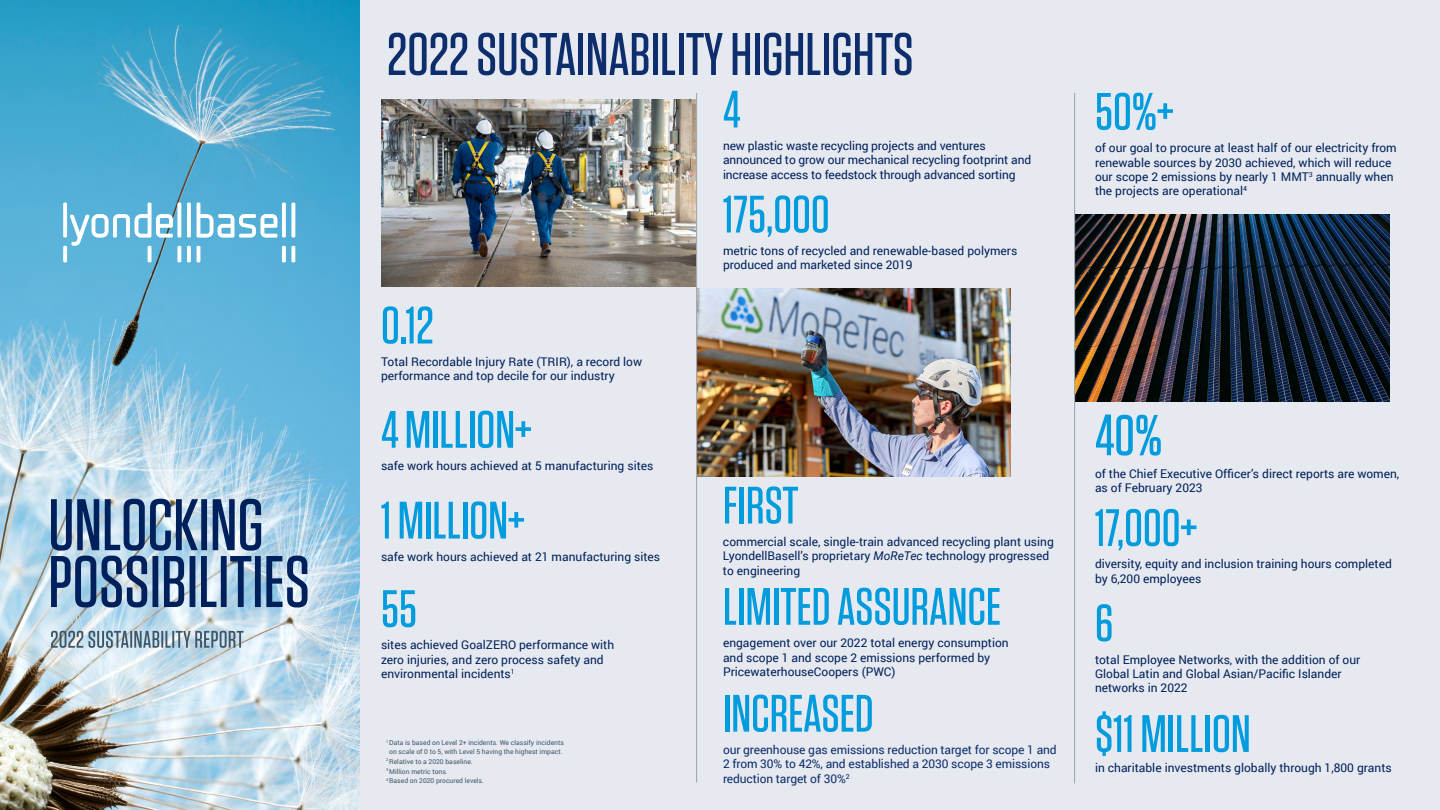
<style>
.page{position:relative;width:1440px;height:810px;background:#e6e9ef}
.page>*{position:absolute;margin:0;border:0;box-sizing:border-box;transform-origin:0 0}
.t1{font:500 60px "Tungsten";color:#0d2d6c}
.t2{font:500 57.38px "Tungsten";color:#009cde}
.t3{font:500 52.5px "Tungsten";color:#009cde}
.t4{font:12px/14.4px "Roboto";color:#00205b}
.t5{font:12px/14.4px "Roboto";letter-spacing:-.01em;color:#0d2d6c}
.t6{font:6.75px/9.3px "Roboto";color:#3d5567}
.s1{font-style:italic}
.s2{font-size:58.12px}
</style>
<div class="page">
<img style="left:697px;top:289px;width:314px;height:187px">
<img style="left:1075px;top:214px;width:315px;height:188px">
<img style="left:381px;top:99px;width:315px;height:187px">
<hr style="left:696px;top:93px;width:1px;height:690px;background:#a0aab1">
<hr style="left:1074px;top:93px;width:1px;height:690px;background:#a0aab1">
<img style="left:0;top:0;width:360px;height:810px">
<svg style="left:51px;top:499px;width:257px;height:108px;background:#718eaf"></svg>
<svg style="left:63px;top:202px;width:232px;height:60px;background:#7ec2e0"></svg>
<svg style="left:51px;top:631px;width:193px;height:17px;background:#92a7b4"></svg>
<h1 class="t1" style="left:387px;top:23px;width:528px">2022 SUSTAINABILITY HIGHLIGHTS</h1>
<h3 class="t3" style="left:381px;top:298px;width:54px">0.12</h3>
<p class="t4" style="left:381px;top:354px;width:263px">Total Recordable Injury Rate (TRIR), a record low performance and top decile for our industry</p>
<h3 class="t3" style="left:381px;top:402px;width:152px">4 MILLION+</h3>
<p class="t4" style="left:381px;top:458px;width:274px">safe work hours achieved at 5 manufacturing sites</p>
<h3 class="t3" style="left:381px;top:493px;width:145px">1 MILLION+</h3>
<p class="t4" style="left:381px;top:549px;width:281px">safe work hours achieved at 21 manufacturing sites</p>
<h3 class="t3" style="left:381px;top:581px;width:38px">55</h3>
<p class="t4" style="left:381px;top:637px;width:235px">sites achieved GoalZERO performance with zero injuries, and zero process safety and environmental incidents<sup>1</sup></p>
<p class="t6" style="left:386px;top:738px;width:179px"><sup>1</sup> Data is based on Level 2+ incidents. We classify incidents</p>
<p class="t6" style="left:389px;top:747px;width:175px">on scale of 0 to 5, with Level 5 having the highest impact.</p>
<p class="t6" style="left:386px;top:756px;width:88px"><sup>2</sup> Relative to a 2020 baseline.</p>
<p class="t6" style="left:386px;top:766px;width:99px"><sup>3</sup> Million metric tons.<br><sup>4</sup> Based on 2020 procured levels.</p>
<h3 class="t3" style="left:723px;top:82px;width:19px">4</h3>
<p class="t4" style="left:723px;top:138px;width:310px">new plastic waste recycling projects and ventures announced to grow our mechanical recycling footprint and increase access to feedstock through advanced sorting</p>
<h3 class="t3" style="left:723px;top:187px;width:108px">175,000</h3>
<p class="t4" style="left:723px;top:243px;width:296px">metric tons of recycled and renewable-based polymers produced and marketed since 2019</p>
<h3 class="t3" style="left:723px;top:478px;width:77px">FIRST</h3>
<p class="t4" style="left:723px;top:534px;width:332px">commercial scale, single-train advanced recycling plant using<br>LyondellBasell’s proprietary <span class="s1">MoReTec</span> technology progressed to engineering</p>
<h3 class="t3" style="left:723px;top:579px;width:280px">LIMITED ASSURANCE</h3>
<p class="t4" style="left:723px;top:635px;width:287px">engagement over our 2022 total energy consumption and scope 1 and scope 2 emissions performed by<br>PricewaterhouseCoopers (PWC)</p>
<h3 class="t3" style="left:723px;top:686px;width:152px">INCREASED</h3>
<p class="t5" style="left:723px;top:742px;width:335px">our greenhouse gas emissions reduction target for scope 1 and<br>2 from 30% to 42%, and established a 2030 scope 3 emissions reduction target of 30%<sup>2</sup></p>
<h3 class="t3" style="left:1095px;top:84px;width:80px">50%+</h3>
<p class="t4" style="left:1095px;top:140px;width:303px">of our goal to procure at least half of our electricity from renewable sources by 2030 achieved, which will reduce our scope 2 emissions by nearly 1 MMT<sup>3</sup> annually when the projects are operational<sup>4</sup></p>
<h2 class="t2" style="left:1095px;top:405px;width:69px"><span class="s2">4</span>0%</h2>
<p class="t4" style="left:1095px;top:466px;width:306px">of the Chief Executive Officer’s direct reports are women, as of February 2023</p>
<h3 class="t3" style="left:1095px;top:500px;width:103px">17,000+</h3>
<p class="t4" style="left:1095px;top:556px;width:298px">diversity, equity and inclusion training hours completed by 6,200 employees</p>
<h3 class="t3" style="left:1095px;top:596px;width:20px">6</h3>
<p class="t4" style="left:1095px;top:652px;width:267px">total Employee Networks, with the addition of our<br>Global Latin and Global Asian/Pacific Islander networks in 2022</p>
<h3 class="t3" style="left:1095px;top:706px;width:157px">$11 MILLION</h3>
<p class="t4" style="left:1095px;top:760px;width:298px">in charitable investments globally through 1,800 grants</p>
</div>
